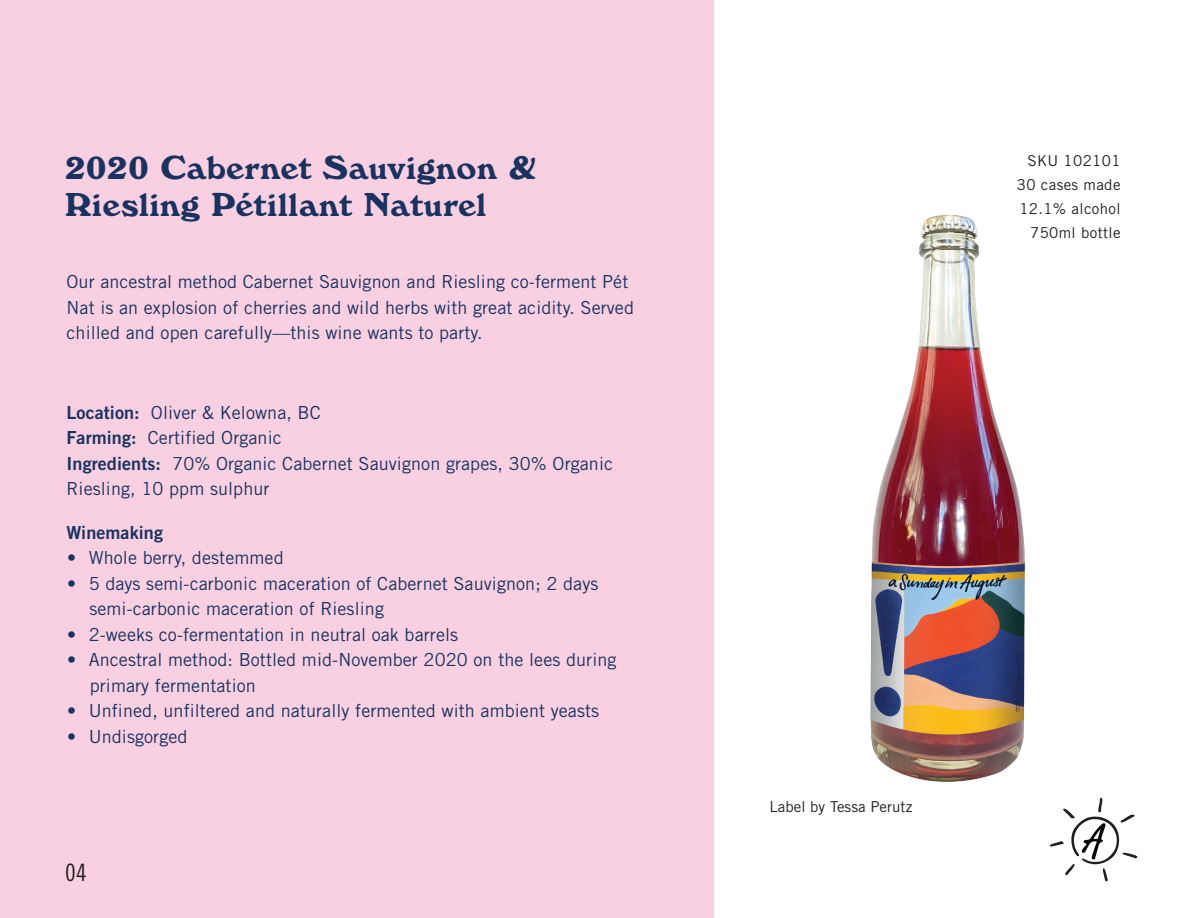
<style>
.page{position:relative;width:1188px;height:918px;background:#fff}
.page>*{position:absolute;margin:0;border:0;box-sizing:border-box;transform-origin:0 0}
.t1{font:700 34.5px/37.7px "Windsor D";letter-spacing:.025em;color:#1a325f}
.t2{font:24px "Trade Gothic Cond Eighteen";color:#231f20}
.t3{font:18px/25.5px "Trade Gothic";letter-spacing:.005em;color:#1a325f}
.t4{font:18px "Trade Gothic Bold Two";letter-spacing:.005em;color:#1a325f}
.t5{font:15px/24px "Trade Gothic";letter-spacing:.025em;color:#231f20;text-align:right}
.t6{font:15px "Trade Gothic";letter-spacing:.005em;color:#231f20}
.s1{font-family:"Trade Gothic Bold Two"}
</style>
<div class="page">
<div style="left:0;top:0;width:714px;height:918px;background:#f8d0e1"></div>
<svg style="left:1050px;top:798px;width:87px;height:83px"></svg>
<img style="left:870px;top:215px;width:155px;height:567px">
<h1 class="t1" style="left:65px;top:149px;width:472px">2020 Cabernet Sauvignon &amp;<br>Riesling Pétillant Naturel</h1>
<p class="t3" style="left:67px;top:269px;width:569px">Our ancestral method Cabernet Sauvignon and Riesling co-ferment Pét<br>Nat is an explosion of cherries and wild herbs with great acidity. Served chilled and open carefully—this wine wants to party.</p>
<p class="t3" style="left:67px;top:399px;width:548px"><span class="s1">Location:</span> Oliver &amp; Kelowna, BC<br><span class="s1">Farming:</span> Certified Organic<br><span class="s1">Ingredients:</span> 70% Organic Cabernet Sauvignon grapes, 30% Organic Riesling, 10 ppm sulphur</p>
<p class="t4" style="left:67px;top:521px;width:98px">Winemaking</p>
<p class="t3" style="left:67px;top:545px;width:218px">• Whole berry, destemmed</p>
<p class="t3" style="left:89px;top:571px;width:511px;text-indent:-22px">• 5 days semi-carbonic maceration of Cabernet Sauvignon; 2 days semi-carbonic maceration of Riesling</p>
<p class="t3" style="left:67px;top:622px;width:393px">• 2-weeks co-fermentation in neutral oak barrels</p>
<p class="t3" style="left:90px;top:647px;width:528px;text-indent:-23px">• Ancestral method: Bottled mid-November 2020 on the lees during primary fermentation</p>
<p class="t3" style="left:67px;top:698px;width:534px">• Unfined, unfiltered and naturally fermented with ambient yeasts</p>
<p class="t3" style="left:67px;top:724px;width:122px">• Undisgorged</p>
<h2 class="t2" style="left:65px;top:859px;width:23px">04</h2>
<p class="t5" style="left:1017px;top:149px;width:105px">SKU 102101<br>30 cases made<br>12.1% alcohol<br>750ml bottle</p>
<p class="t6" style="left:769px;top:797px;width:145px">Label by Tessa Perutz</p>
</div>
